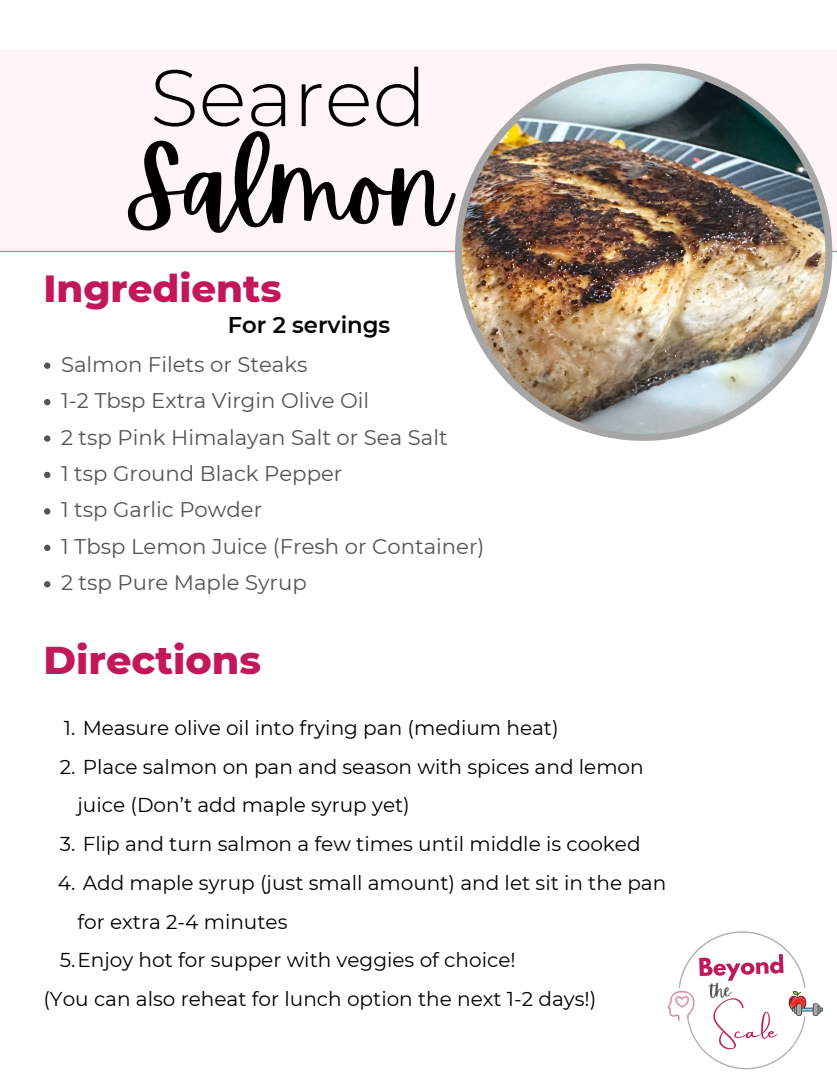
<style>
.page{position:relative;width:837px;height:1083px;background:#fff}
.page>*{position:absolute;margin:0;border:0;box-sizing:border-box;transform-origin:0 0}
.t1{font:105.35px "Apricots";color:#000}
.t2{font:300 80.06px "Montserrat";color:#000}
.t3{font:800 39.55px "Montserrat";color:#c2185b}
.t4{font:800 38.59px "Montserrat";color:#c2185b}
.t5{font:600 22.66px "Montserrat";color:#000}
.t6{font:21.18px "Montserrat";color:#545454}
.t7{font:20.04px/38.8px "Montserrat";color:#000}
</style>
<div class="page">
<div style="left:0;top:50px;width:837px;height:202px;background:#fff5f8"></div>
<hr style="left:0;top:251px;width:837px;height:1px;background:#e67c9f">
<img style="left:455px;top:64px;width:377px;height:377px">
<img style="left:667px;top:931px;width:156px;height:139px">
<svg style="left:44px;top:362px;width:6px;height:7px"></svg>
<svg style="left:44px;top:399px;width:6px;height:6px"></svg>
<svg style="left:44px;top:435px;width:6px;height:7px"></svg>
<svg style="left:44px;top:472px;width:6px;height:6px"></svg>
<svg style="left:44px;top:508px;width:6px;height:7px"></svg>
<svg style="left:44px;top:545px;width:6px;height:6px"></svg>
<svg style="left:44px;top:581px;width:6px;height:6px"></svg>
<p class="t2" style="left:150px;top:49px;width:278px">Seared</p>
<p class="t1" style="left:126px;top:126px;width:326px">Salmon</p>
<p class="t4" style="left:43px;top:265px;width:240px">Ingredients</p>
<p class="t5" style="left:228px;top:311px;width:164px">For 2 servings</p>
<p class="t6" style="left:61px;top:351px;width:248px">Salmon Filets or Steaks</p>
<p class="t6" style="left:61px;top:388px;width:310px">1-2 Tbsp Extra Virgin Olive Oil</p>
<p class="t6" style="left:61px;top:424px;width:388px">2 tsp Pink Himalayan Salt or Sea Salt</p>
<p class="t6" style="left:61px;top:460px;width:283px">1 tsp Ground Black Pepper</p>
<p class="t6" style="left:61px;top:497px;width:203px">1 tsp Garlic Powder</p>
<p class="t6" style="left:61px;top:533px;width:425px">1 Tbsp Lemon Juice (Fresh or Container)</p>
<p class="t6" style="left:61px;top:570px;width:247px">2 tsp Pure Maple Syrup</p>
<p class="t3" style="left:43px;top:636px;width:219px">Directions</p>
<p class="t7" style="left:64px;top:708px;width:496px">1. Measure olive oil into frying pan (medium heat)</p>
<p class="t7" style="left:77px;top:747px;width:568px;text-indent:-18px">2. Place salmon on pan and season with spices and lemon juice (Don’t add maple syrup yet)</p>
<p class="t7" style="left:60px;top:824px;width:582px">3. Flip and turn salmon a few times until middle is cooked</p>
<p class="t7" style="left:77px;top:863px;width:590px;text-indent:-19px">4. Add maple syrup (just small amount) and let sit in the pan for extra 2-4 minutes</p>
<p class="t7" style="left:60px;top:941px;width:457px">5.Enjoy hot for supper with veggies of choice!</p>
<p class="t7" style="left:43px;top:979px;width:554px">(You can also reheat for lunch option the next 1-2 days!)</p>
</div>
